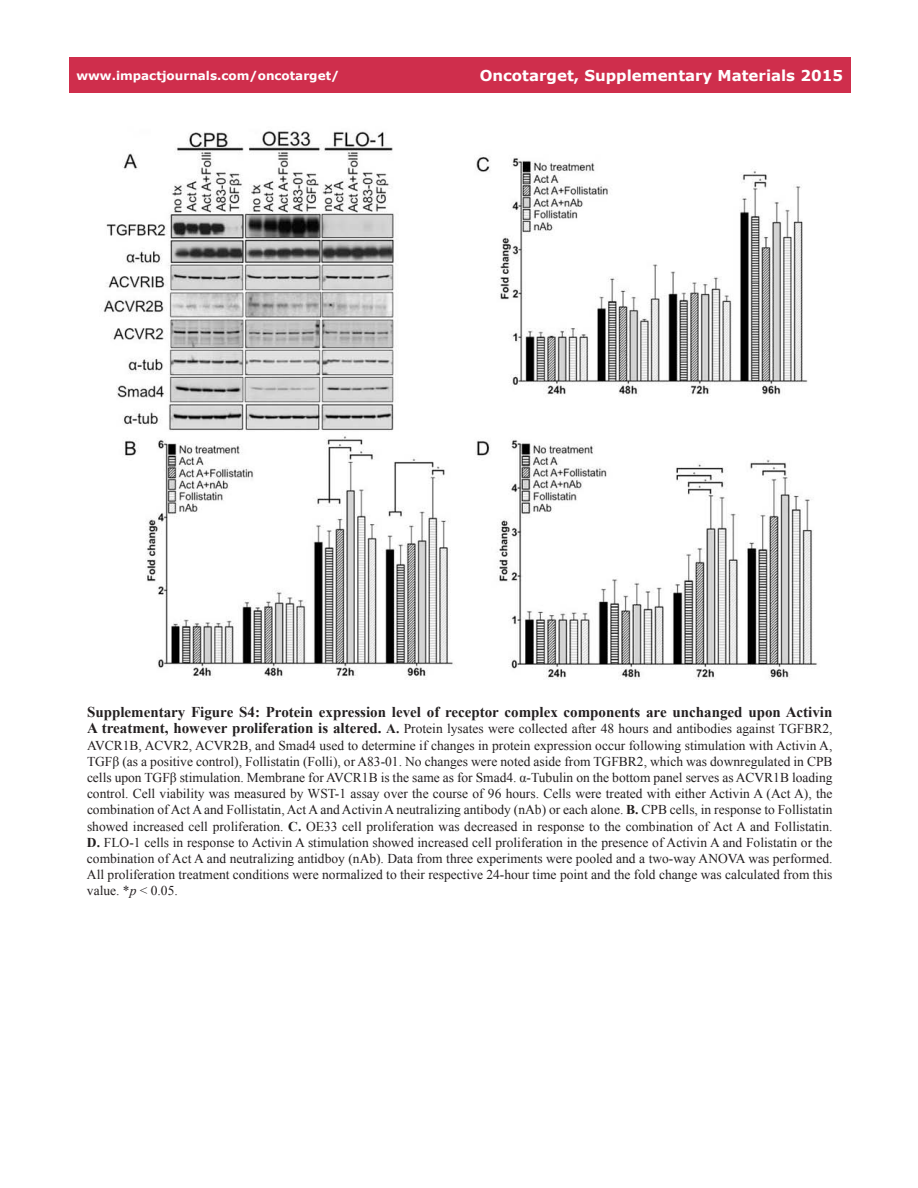
<style>
.page{position:relative;width:918px;height:1188px;background:#fff}
.page>*{position:absolute;margin:0;border:0;box-sizing:border-box;transform-origin:0 0}
.FigureText{font:700 15px "Times New Roman";color:#231f20}
.t1{font:700 15px "Verdana";color:#fff}
.FigureText-2{font:13.5px/16.2px "Times New Roman";color:#231f20;text-align:justify}
.t2{font:700 12px "Verdana";color:#fff}
.s1{font-weight:700;font-size:15px}
.s2{font-weight:700}
.s3{font-style:italic}
</style>
<div class="page">
<div style="left:69px;top:57px;width:781px;height:36px;background:#cf2e4c"></div>
<img style="left:103px;top:131px;width:714px;height:549px">
<p class="t2" style="left:76px;top:67px;width:264px">www.impactjournals.com/oncotarget/</p>
<p class="t1" style="left:480px;top:65px;width:365px">Oncotarget, Supplementary Materials 2015</p>
<p class="FigureText" style="left:87px;top:702px;width:747px">Supplementary Figure S4: Protein expression level of receptor complex components are unchanged upon Activin</p>
<p class="FigureText-2" style="left:87px;top:721px;width:747px"><span class="s1">A treatment, however proliferation is altered.</span> <span class="s2">A.</span> Protein lysates were collected after 48 hours and antibodies against TGFBR2, AVCR1B, ACVR2, ACVR2B, and Smad4 used to determine if changes in protein expression occur following stimulation with Activin A, TGFβ (as a positive control), Follistatin (Folli), or A83-01. No changes were noted aside from TGFBR2, which was downregulated in CPB cells upon TGFβ stimulation. Membrane for AVCR1B is the same as for Smad4. α-Tubulin on the bottom panel serves as ACVR1B loading control. Cell viability was measured by WST-1 assay over the course of 96 hours. Cells were treated with either Activin A (Act A), the combination of Act A and Follistatin, Act A and Activin A neutralizing antibody (nAb) or each alone. <span class="s2">B.</span> CPB cells, in response to Follistatin showed increased cell proliferation. <span class="s2">C.</span> OE33 cell proliferation was decreased in response to the combination of Act A and Follistatin.<br><span class="s2">D.</span> FLO-1 cells in response to Activin A stimulation showed increased cell proliferation in the presence of Activin A and Folistatin or the combination of Act A and neutralizing antidboy (nAb). Data from three experiments were pooled and a two-way ANOVA was performed.<br>All proliferation treatment conditions were normalized to their respective 24-hour time point and the fold change was calculated from this value. *<span class="s3">p</span> &lt; 0.05.</p>
</div>
